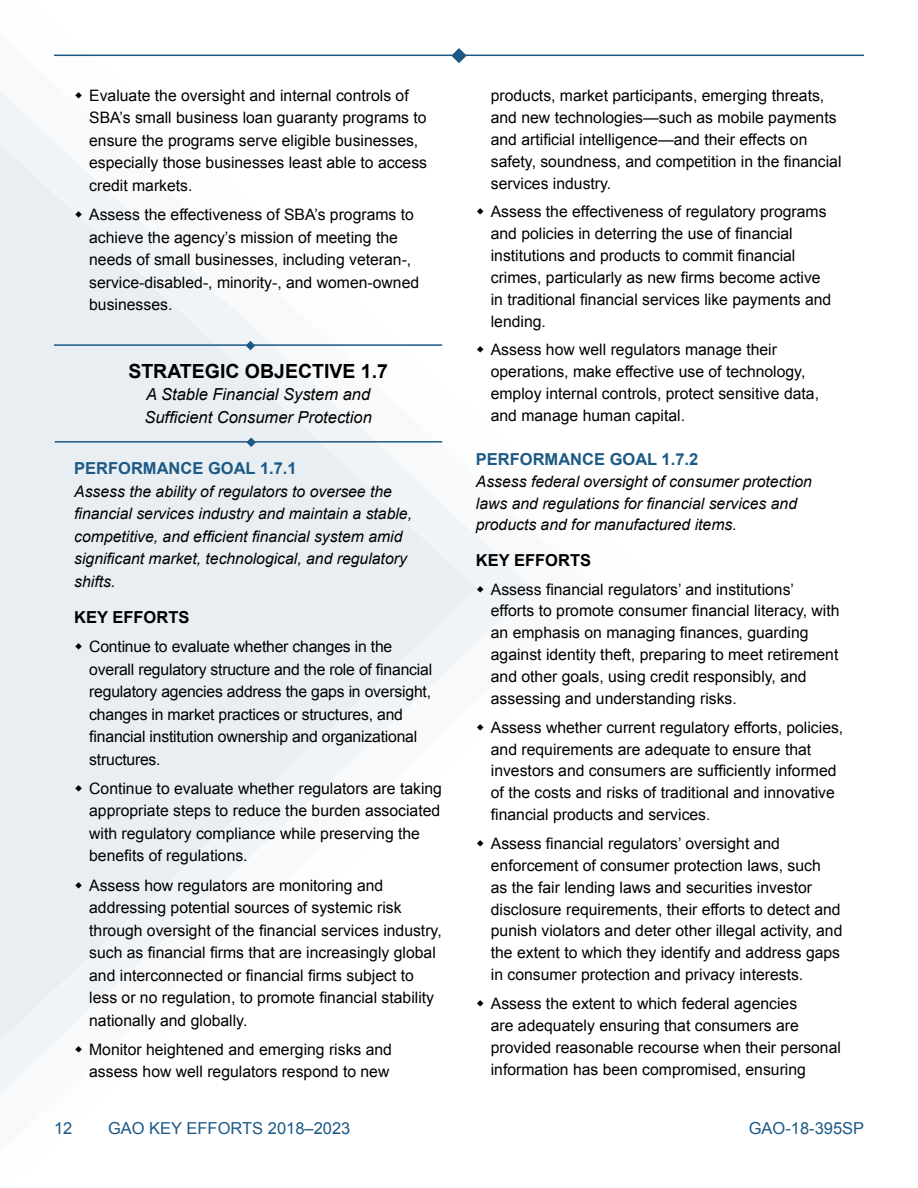
<style>
.page{position:relative;width:918px;height:1188px;background:#fff}
.page>*{position:absolute;margin:0;border:0;box-sizing:border-box;transform-origin:0 0}
.t1{font:700 19.5px "Arial";color:#000}
.t2{font:italic 16.5px/22.5px "Arial";color:#000}
.t3{font:700 16.5px "Arial";color:#1c5985}
.t4{font:16.5px "Arial";color:#1c5985}
.t5{font:700 16.5px "Arial";color:#000}
.t6{font:15.75px/21.9px "Arial";color:#000}
.t7{font:italic 15.75px/22.5px "Arial";color:#000}
</style>
<div class="page">
<hr style="left:54px;top:55px;width:810px;height:1px;background:#1c5985">
<svg style="left:451px;top:48px;width:16px;height:15px"></svg>
<hr style="left:54px;top:344px;width:388px;height:2px;background:#1c5985">
<svg style="left:246px;top:341px;width:9px;height:9px"></svg>
<hr style="left:55px;top:441px;width:387px;height:2px;background:#1c5985">
<svg style="left:246px;top:438px;width:10px;height:9px"></svg>
<svg style="left:76px;top:211px;width:6px;height:7px"></svg>
<svg style="left:76px;top:643px;width:6px;height:7px"></svg>
<svg style="left:76px;top:785px;width:6px;height:6px"></svg>
<svg style="left:76px;top:882px;width:6px;height:6px"></svg>
<svg style="left:477px;top:585px;width:7px;height:7px"></svg>
<p class="t6" style="left:89px;top:84px;width:339px;line-height:22.5px">Evaluate the oversight and internal controls of SBA’s small business loan guaranty programs to ensure the programs serve eligible businesses, especially those businesses least able to access credit markets.</p>
<p class="t6" style="left:89px;top:204px;width:331px;line-height:22.5px">Assess the effectiveness of SBA’s programs to achieve the agency’s mission of meeting the needs of small businesses, including veteran-, service-disabled-, minority-, and women-owned businesses.</p>
<p class="t1" style="left:128px;top:358px;width:261px">STRATEGIC OBJECTIVE 1.7</p>
<p class="t2" style="left:144px;top:383px;width:229px">A Stable Financial System and<br>Sufficient Consumer Protection</p>
<p class="t3" style="left:74px;top:458px;width:224px">PERFORMANCE GOAL 1.7.1</p>
<p class="t7" style="left:74px;top:480px;width:339px">Assess the ability of regulators to oversee the financial services industry and maintain a stable, competitive, and efficient financial system amid significant market, technological, and regulatory shifts.</p>
<p class="t5" style="left:74px;top:606px;width:117px">KEY EFFORTS</p>
<p class="t6" style="left:89px;top:635px;width:345px;line-height:22.5px">Continue to evaluate whether changes in the overall regulatory structure and the role of financial regulatory agencies address the gaps in oversight, changes in market practices or structures, and financial institution ownership and organizational structures.</p>
<p class="t6" style="left:89px;top:777px;width:354px;line-height:22.5px">Continue to evaluate whether regulators are taking appropriate steps to reduce the burden associated with regulatory compliance while preserving the benefits of regulations.</p>
<p class="t6" style="left:89px;top:874px;width:354px;line-height:22.5px">Assess how regulators are monitoring and addressing potential sources of systemic risk through oversight of the financial services industry, such as financial firms that are increasingly global and interconnected or financial firms subject to less or no regulation, to promote financial stability nationally and globally.</p>
<p class="t6" style="left:89px;top:1038px;width:304px;line-height:22.5px">Monitor heightened and emerging risks and assess how well regulators respond to new</p>
<p class="t6" style="left:491px;top:85px;width:352px">products, market participants, emerging threats, and new technologies—such as mobile payments and artificial intelligence—and their effects on safety, soundness, and competition in the financial services industry.</p>
<p class="t6" style="left:491px;top:201px;width:342px">Assess the effectiveness of regulatory programs and policies in deterring the use of financial institutions and products to commit financial crimes, particularly as new firms become active in traditional financial services like payments and lending.</p>
<p class="t6" style="left:491px;top:339px;width:330px">Assess how well regulators manage their operations, make effective use of technology, employ internal controls, protect sensitive data, and manage human capital.</p>
<p class="t3" style="left:476px;top:448px;width:224px">PERFORMANCE GOAL 1.7.2</p>
<p class="t7" style="left:476px;top:470px;width:338px;line-height:21.9px">Assess federal oversight of consumer protection laws and regulations for financial services and products and for manufactured items.</p>
<p class="t5" style="left:476px;top:549px;width:117px">KEY EFFORTS</p>
<p class="t6" style="left:491px;top:578px;width:350px">Assess financial regulators’ and institutions’ efforts to promote consumer financial literacy, with an emphasis on managing finances, guarding against identity theft, preparing to meet retirement and other goals, using credit responsibly, and assessing and understanding risks.</p>
<p class="t6" style="left:491px;top:716px;width:354px">Assess whether current regulatory efforts, policies, and requirements are adequate to ensure that investors and consumers are sufficiently informed of the costs and risks of traditional and innovative financial products and services.</p>
<p class="t6" style="left:491px;top:833px;width:353px">Assess financial regulators’ oversight and enforcement of consumer protection laws, such<br>as the fair lending laws and securities investor disclosure requirements, their efforts to detect and punish violators and deter other illegal activity, and the extent to which they identify and address gaps in consumer protection and privacy interests.</p>
<p class="t6" style="left:491px;top:993px;width:352px">Assess the extent to which federal agencies<br>are adequately ensuring that consumers are provided reasonable recourse when their personal information has been compromised, ensuring</p>
<p class="t4" style="left:54px;top:1117px;width:20px">12</p>
<p class="t4" style="left:108px;top:1117px;width:244px">GAO KEY EFFORTS 2018–2023</p>
<p class="t4" style="left:749px;top:1117px;width:117px">GAO-18-395SP</p>
</div>
